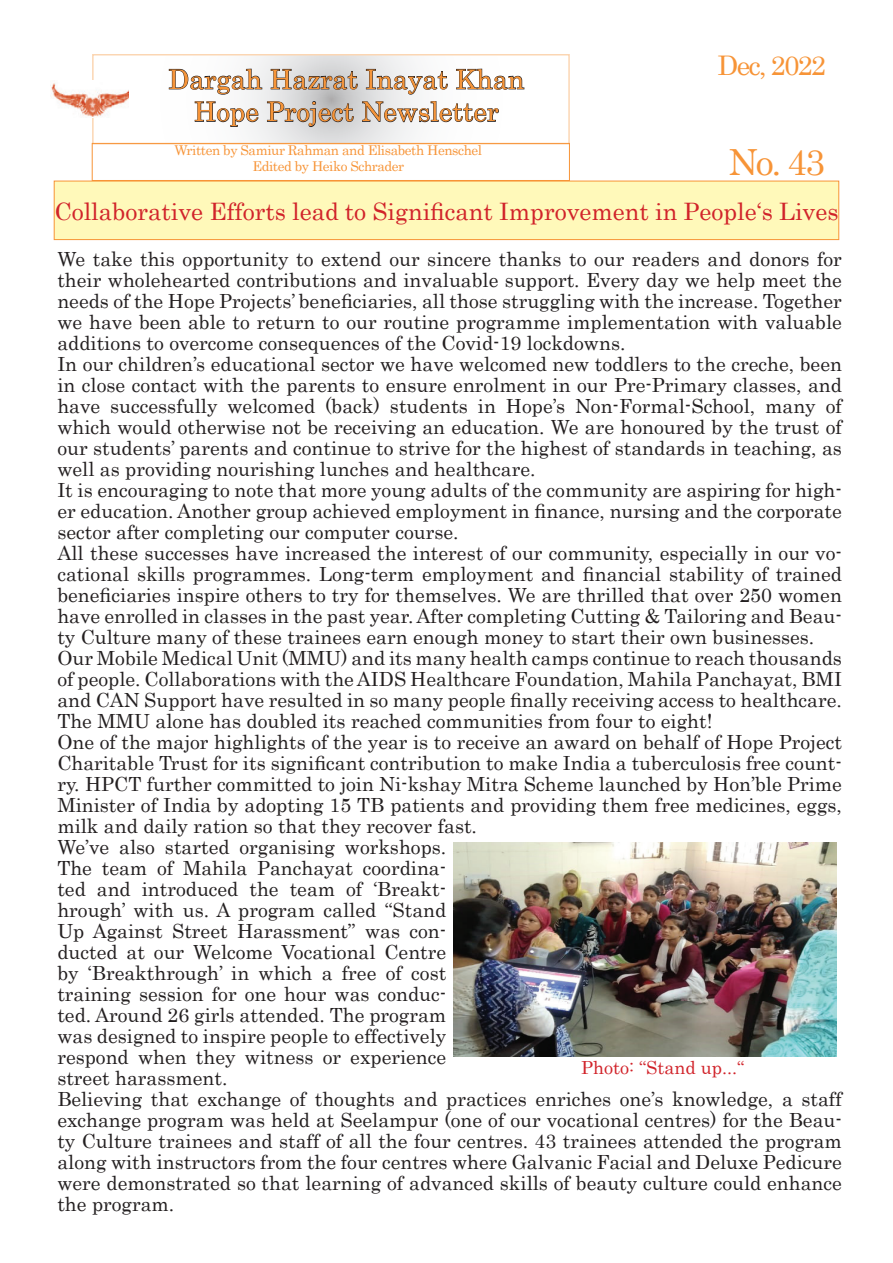
<style>
.page{position:relative;width:893px;height:1263px;background:#fff}
.page>*{position:absolute;margin:0;border:0;box-sizing:border-box;transform-origin:0 0}
.t1{font:36px "Century";color:#f79437}
.t2{font:27px/32.4px "Century";color:#f79437;text-align:center}
.t3{font:24px "Century";color:#d1232a}
.t4{font:19.5px/21px "Century";color:#231f20}
.t5{font:18px "Century";color:#d1232a}
.t6{font:13.5px/16.2px "Century";letter-spacing:-.03em;color:#f79437;text-align:center}
.s1{font-size:21px}
</style>
<div class="page">
<svg style="left:128px;top:57px;width:291px;height:85px"></svg>
<div style="left:92px;top:143px;width:478px;height:38px;border:1px solid #f79437"></div>
<svg style="left:169px;top:68px;width:94px;height:27px"></svg>
<svg style="left:270px;top:69px;width:88px;height:21px;background:#a4a3a4"></svg>
<svg style="left:366px;top:69px;width:82px;height:26px"></svg>
<svg style="left:456px;top:68px;width:69px;height:22px"></svg>
<svg style="left:194px;top:101px;width:65px;height:26px"></svg>
<svg style="left:267px;top:101px;width:87px;height:31px;background:#b4b4b5"></svg>
<svg style="left:362px;top:101px;width:137px;height:22px"></svg>
<div style="left:54px;top:181px;width:785px;height:59px;background:#fff9ba"></div>
<div style="left:54px;top:181px;width:785px;height:59px;border:1px solid #f79437"></div>
<img style="left:50px;top:83px;width:78px;height:34px">
<img style="left:454px;top:842px;width:382px;height:215px">
<h2 class="t2" style="left:717px;top:47px;width:110px">Dec, 2022</h2>
<h2 class="t2" style="left:168px;top:61px;width:358px">Dargah Hazrat Inayat Khan<br>Hope Project Newsletter</h2>
<p class="t6" style="left:174px;top:140px;width:309px">Written by Samiur Rahman and Elisabeth Henschel<br>Edited by Heiko Schrader</p>
<h1 class="t1" style="left:729px;top:132px;width:98px">No. 43</h1>
<p class="t3" style="left:54px;top:191px;width:786px">Collaborative Efforts lead to Significant Improvement in People‘s Lives</p>
<p class="t4" style="left:57px;top:247px;width:786px">We take this opportunity to extend our sincere thanks to our readers and donors for their wholehearted contributions and invaluable support. Every day we help meet the needs of the Hope Projects’ beneficiaries, all those struggling with the increase. Together we have been able to return to our routine programme implementation with valuable additions to overcome consequences of the Covid-19 lockdowns.<br>In our children’s educational sector we have welcomed new toddlers to the creche, been in close contact with the parents to ensure enrolment in our Pre-Primary classes, and have successfully welcomed (back) students in Hope’s Non-Formal-School, many of which would otherwise not be receiving an education. We are honoured by the trust of our students’ parents and continue to strive for the highest of standards in teaching, as well as providing nourishing lunches and healthcare.<br>It is encouraging to note that more young adults of the community are aspiring for high&shy;er education. Another group achieved employment in finance, nursing and the corporate sector after completing our computer course.<br>All these successes have increased the interest of our community, especially in our vo&shy;cational skills programmes. Long-term employment and financial stability of trained beneficiaries inspire others to try for themselves. We are thrilled that over 250 women have enrolled in classes in the past year. After completing Cutting &amp; Tailoring and Beau&shy;ty Culture many of these trainees earn enough money to start their own businesses.<br>Our Mobile Medical Unit (MMU) and its many health camps continue to reach thousands of people. Collaborations with the AIDS Healthcare Foundation, Mahila Panchayat, BMI and CAN Support have resulted in so many people finally receiving access to healthcare.<br>The MMU alone has doubled its reached communities from four to eight!<br>One of the major highlights of the year is to receive an award on behalf of Hope Project Charitable Trust for its significant contribution to make India a tuberculosis free count&shy;ry. HPCT further committed to join Ni-kshay Mitra Scheme launched by Hon’ble Prime Minister of India by adopting 15 TB patients and providing them free medicines, eggs, milk and daily ration so that they recover fast.<br>We’ve also started organising workshops.<br>The team of Mahila Panchayat coordina-<br>ted and introduced the team of ‘Breakt-<br>hrough’ with us. A program called “Stand<br>Up Against Street Harassment” was con-<br>ducted at our Welcome Vocational Centre<br>by ‘Breakthrough’ in which a free of cost<br>training session for one hour was conduc-<br>ted. Around 26 girls attended. The program<br>was designed to inspire people to effectively<br>respond when they witness or experience<br>street harassment.<br>Believing that exchange of thoughts and practices enriches one’s knowledge, a staff exchange program was held at Seelampur (one of our vocational centres) for the Beau&shy;ty Culture trainees and staff of all the four centres. 43 trainees attended the program along with <span class="s1">i</span>nstructors from the four centres where Galvanic Facial and Deluxe Pedicure were demonstrated so that learning of advanced skills of beauty culture could enhance the program.</p>
<p class="t5" style="left:581px;top:1053px;width:165px">Photo: “Stand up...“</p>
</div>
